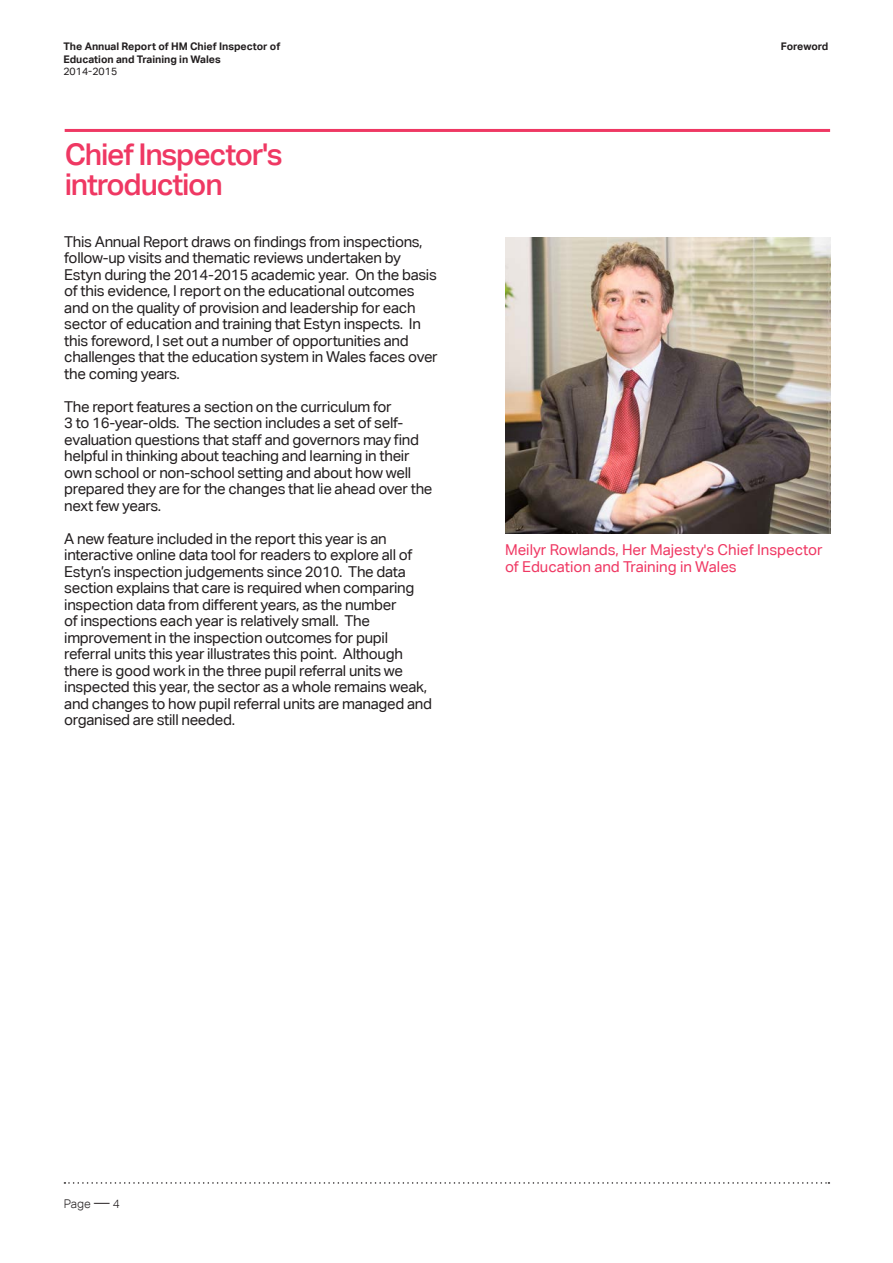
<style>
.page{position:relative;width:893px;height:1263px;background:#fff}
.page>*{position:absolute;margin:0;border:0;box-sizing:border-box;transform-origin:0 0}
.Sub-Heading__h3{font:500 30px/30px "Aktiv Grotesk Corp";letter-spacing:-.04em;color:#ef3863}
.Body_Copy__p{font:15px/16.5px "Aktiv Grotesk Corp";letter-spacing:-.02em;color:#231f20}
.t1{font:15px/16.5px "Aktiv Grotesk Corp";color:#ef3863}
.t2{font:300 12px "Aktiv Grotesk Corp";color:#231f20}
.t3{font:700 10.5px/12.6px "Aktiv Grotesk Corp";color:#231f20}
.t4{font:10.5px "Aktiv Grotesk Corp";color:#231f20}
.s1{font-family:"Galaxie Copernicus";font-weight:600}
</style>
<div class="page">
<svg style="left:64px;top:1182px;width:765px;height:2px"></svg>
<hr style="left:65px;top:129px;width:765px;height:3px;background:#ef3863">
<img style="left:505px;top:237px;width:325px;height:297px">
<p class="t3" style="left:63px;top:40px;width:218px">The Annual Report of HM Chief Inspector of<br>Education and Training in Wales</p>
<p class="t4" style="left:63px;top:65px;width:55px">2014-2015</p>
<p class="Sub-Heading__h3" style="left:65px;top:139px;width:219px">Chief Inspector's introduction</p>
<p class="Body_Copy__p" style="left:64px;top:233px;width:375px">This Annual Report draws on findings from inspections, follow-up visits and thematic reviews undertaken by Estyn during the 2014-2015 academic year. On the basis of this evidence, I report on the educational outcomes and on the quality of provision and leadership for each sector of education and training that Estyn inspects. In this foreword, I set out a number of opportunities and challenges that the education system in Wales faces over the coming years.</p>
<p class="Body_Copy__p" style="left:64px;top:398px;width:370px">The report features a section on the curriculum for<br>3 to 16-year-olds. The section includes a set of self&shy;evaluation questions that staff and governors may find helpful in thinking about teaching and learning in their own school or non-school setting and about how well prepared they are for the changes that lie ahead over the next few years.</p>
<p class="Body_Copy__p" style="left:64px;top:530px;width:369px">A new feature included in the report this year is an interactive online data tool for readers to explore all of Estyn’s inspection judgements since 2010. The data section explains that care is required when comparing inspection data from different years, as the number<br>of inspections each year is relatively small. The improvement in the inspection outcomes for pupil referral units this year illustrates this point. Although there is good work in the three pupil referral units we inspected this year, the sector as a whole remains weak, and changes to how pupil referral units are managed and organised are still needed.</p>
<p class="t3" style="left:781px;top:40px;width:49px">Foreword</p>
<p class="t1" style="left:505px;top:542px;width:319px">Meilyr Rowlands, Her Majesty's Chief Inspector of Education and Training in Wales</p>
<p class="t2" style="left:64px;top:1196px;width:58px">Page <span class="s1">―</span> 4</p>
</div>
